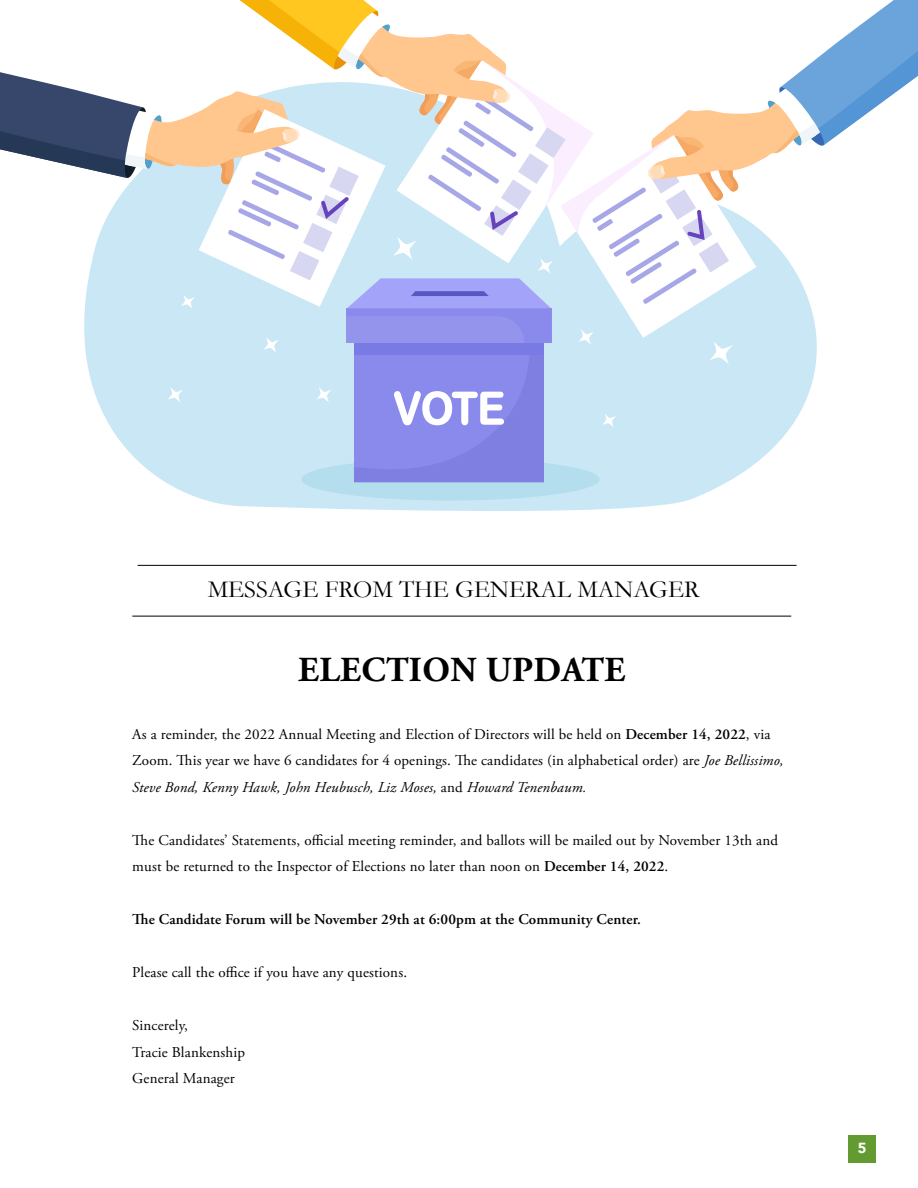
<style>
.page{position:relative;width:918px;height:1188px;background:#fff}
.page>*{position:absolute;margin:0;border:0;box-sizing:border-box;transform-origin:0 0}
.t1{font:700 35.1px "Adobe Garamond Pro";letter-spacing:.01em;color:#000}
.t2{font:24.6px "Garamond";color:#000}
.t3{font:15px/26.4px "Adobe Garamond Pro";letter-spacing:.01em;color:#000}
.t4{font:600 15px "Adobe Garamond Pro";letter-spacing:.01em;color:#000}
.t5{font:900 14.7px "Avenir";color:#fff}
.s1{font-weight:600}
.s2{font-style:italic}
</style>
<div class="page">
<svg style="left:166px;top:482px;width:561px;height:29px;fill:#cae7f5"></svg>
<div style="left:301px;top:458px;width:298px;height:43px;background:#b4dded;border-radius:50%"></div>
<svg style="left:0;top:0;width:918px;height:482px"></svg>
<hr style="left:132px;top:616px;width:659px;height:1px;background:#000">
<hr style="left:138px;top:565px;width:659px;height:1px;background:#000">
<div style="left:848px;top:1135px;width:28px;height:27px;background:#639b32"></div>
<h2 class="t2" style="left:208px;top:574px;width:493px">MESSAGE FROM THE GENERAL MANAGER</h2>
<h1 class="t1" style="left:298px;top:650px;width:329px">ELECTION UPDATE</h1>
<p class="t3" style="left:132px;top:721px;width:653px">As a reminder, the 2022 Annual Meeting and Election of Directors will be held on <span class="s1">December 14, 2022</span>, via<br>Zoom. This year we have 6 candidates for 4 openings. The candidates (in alphabetical order) are <span class="s2">Joe Bellissimo,<br>Steve Bond, Kenny Hawk, John Heubusch, Liz Moses,</span> and <span class="s2">Howard Tenenbaum.</span></p>
<p class="t3" style="left:132px;top:827px;width:647px">The Candidates’ Statements, official meeting reminder, and ballots will be mailed out by November 13th and must be returned to the Inspector of Elections no later than noon on <span class="s1">December 14, 2022</span>.</p>
<p class="t4" style="left:132px;top:911px;width:510px">The Candidate Forum will be November 29th at 6:00pm at the Community Center.</p>
<p class="t3" style="left:132px;top:960px;width:276px">Please call the office if you have any questions.</p>
<p class="t3" style="left:132px;top:1013px;width:114px">Sincerely,<br>Tracie Blankenship<br>General Manager</p>
<p class="t5" style="left:858px;top:1136px;width:10px">5</p>
</div>
